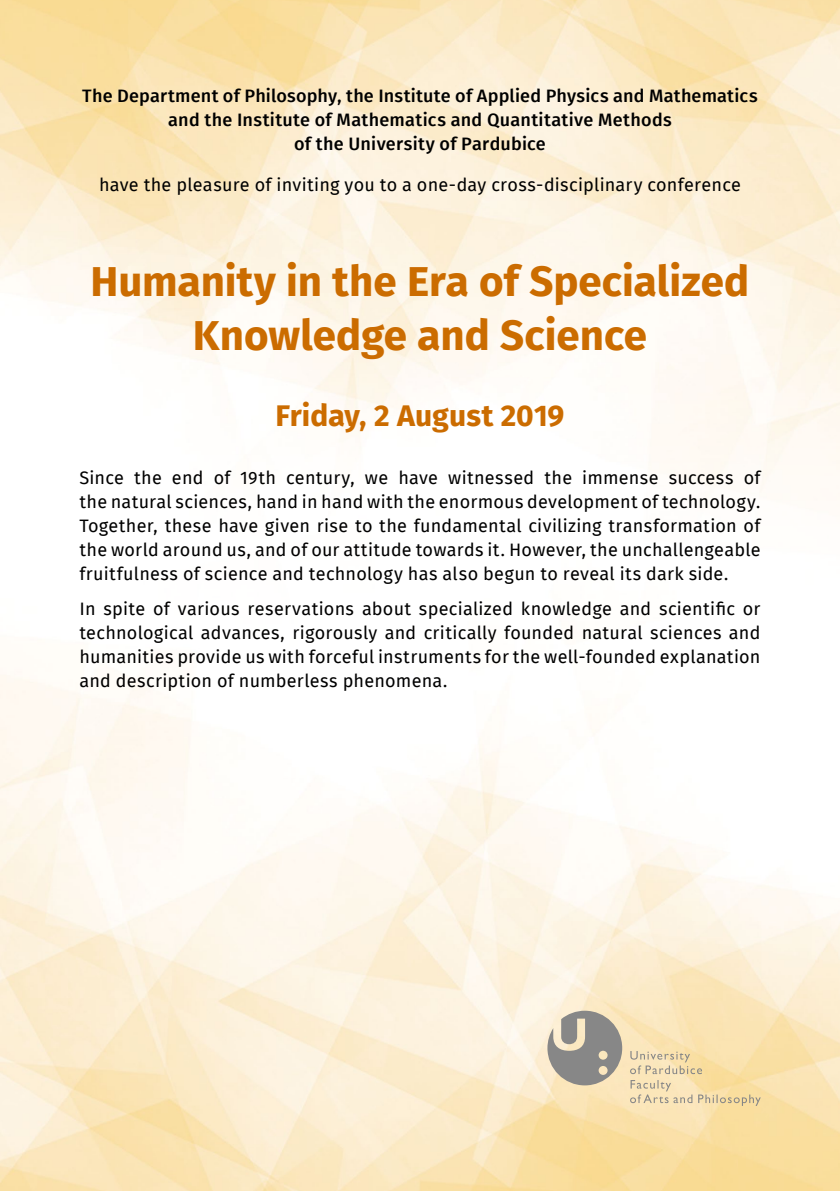
<style>
.page{position:relative;width:840px;height:1191px;background:#fff}
.page>*{position:absolute;margin:0;border:0;box-sizing:border-box;transform-origin:0 0}
.t1{font:700 42px/54px "Fira Sans";color:#cb6c00;text-align:center}
.t2{font:700 30px "Fira Sans";color:#cb6c00}
.t3{font:18px/24px "Fira Sans";letter-spacing:.015em;color:#000;text-align:justify}
.t4{font:500 18px/24px "Fira Sans";letter-spacing:.015em;color:#000;text-align:center}
</style>
<div class="page">
<svg style="left:629px;top:1051px;width:72px;height:23px;background:#e6d3ac"></svg>
<svg style="left:629px;top:1080px;width:131px;height:26px;background:#edd8aa"></svg>
<svg style="left:547px;top:1010px;width:75px;height:75px;background:#aea89c"></svg>
<p class="t4" style="left:82px;top:85px;width:676px">The Department of Philosophy, the Institute of Applied Physics and Mathematics and the Institute of Mathematics and Quantitative Methods<br>of the University of Pardubice</p>
<p class="t3" style="left:99px;top:174px;width:643px">have the pleasure of inviting you to a one-day cross-disciplinary conference</p>
<h1 class="t1" style="left:90px;top:257px;width:660px">Humanity in the Era of Specialized<br>Knowledge and Science</h1>
<h2 class="t2" style="left:275px;top:394px;width:290px">Friday, 2 August 2019</h2>
<p class="t3" style="left:79px;top:467px;width:682px">Since the end of 19th century, we have witnessed the immense success of the natural sciences, hand in hand with the enormous development of technology.<br>Together, these have given rise to the fundamental civilizing transformation of the world around us, and of our attitude towards it. However, the unchallengeable fruitfulness of science and technology has also begun to reveal its dark side.</p>
<p class="t3" style="left:79px;top:598px;width:682px">In spite of various reservations about specialized knowledge and scientific or technological advances, rigorously and critically founded natural sciences and humanities provide us with forceful instruments for the well-founded explanation and description of numberless phenomena.</p>
</div>
